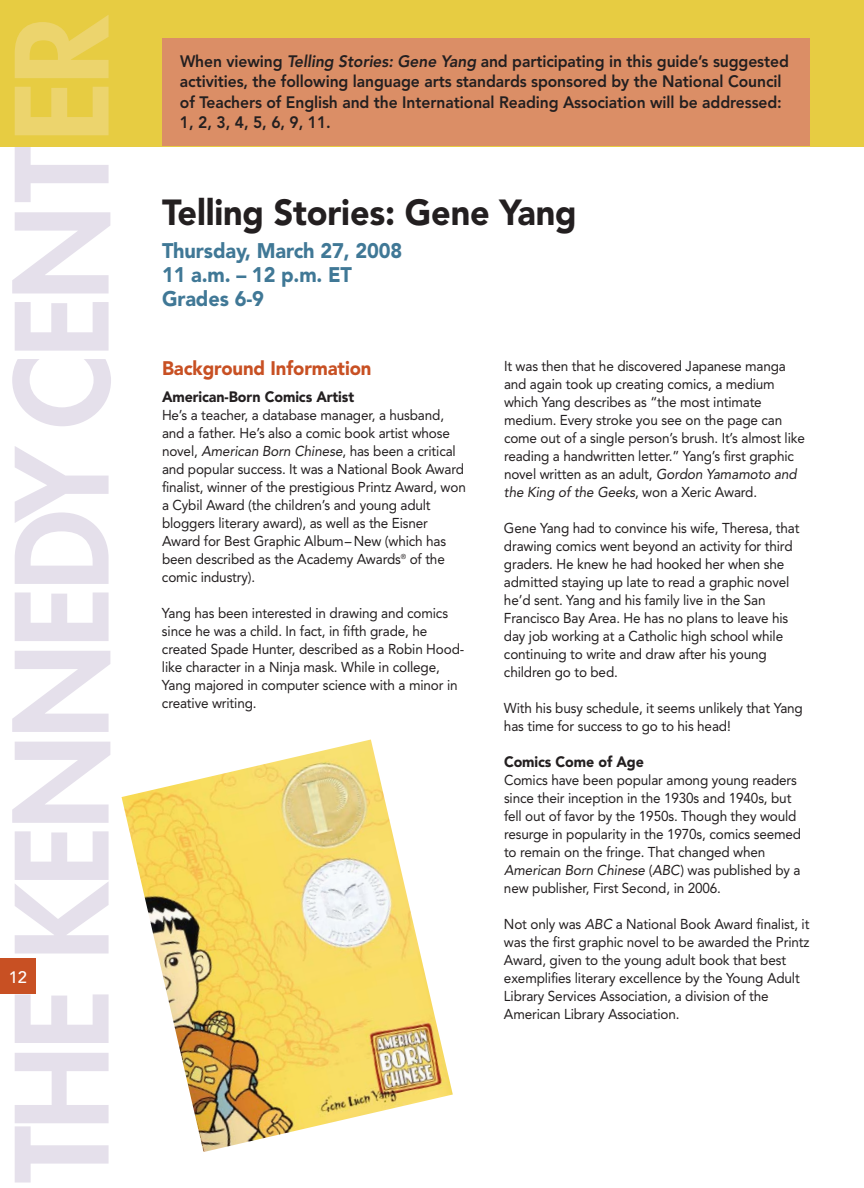
<style>
.page{position:relative;width:864px;height:1188px;background:#fff}
.page>*{position:absolute;margin:0;border:0;box-sizing:border-box;transform-origin:0 0}
.t1{font:800 124.5px "Futura";letter-spacing:-.03em;color:#e5e0eb}
.t2{font:900 36px "Avenir";letter-spacing:-.005em;color:#231f20;scale:.95 1}
.t3{font:900 21px/24px "Avenir";letter-spacing:-.005em;color:#407896;scale:.95 1}
.t4{font:900 19.5px "Avenir";letter-spacing:-.005em;color:#c85023;scale:.95 1}
.t5{font:800 16.5px/20.2px "Avenir";letter-spacing:-.005em;color:#231f20;scale:.95 1}
.t6{font:500 16.5px "Avenir";color:#fff}
.t7{font:900 15px "Avenir";letter-spacing:-.005em;color:#231f20;scale:.95 1}
.t8{font:14.25px/18px "Avenir";letter-spacing:-.01em;color:#231f20;scale:.95 1}
.s1{color:#ecd46d}
</style>
<div class="page">
<div style="left:0;top:0;width:864px;height:146px;background:#e7cc42"></div>
<div style="left:0;top:958px;width:36px;height:36px;background:#c85023"></div>
<div style="left:162px;top:38px;width:648px;height:108px;background:#db8e66"></div>
<img style="left:122px;top:740px;width:331px;height:412px">
<h1 class="t1" style="left:3px;top:1183px;width:1169px;rotate:-90deg">THE KENNEDY CENT<span class="s1">ER</span></h1>
<p class="t6" style="left:9px;top:970px;width:20px">12</p>
<p class="t5" style="left:180px;top:53px;width:642px">When viewing Telling Stories: Gene Yang and participating in this guide’s suggested activities, the following language arts standards sponsored by the National Council of Teachers of English and the International Reading Association will be addressed:<br>1, 2, 3, 4, 5, 6, 9, 11.</p>
<h2 class="t2" style="left:162px;top:198px;width:438px">Telling Stories: Gene Yang</h2>
<h3 class="t3" style="left:162px;top:241px;width:254px">Thursday, March 27, 2008<br>11 a.m. – 12 p.m. ET<br>Grades 6-9</h3>
<h3 class="t4" style="left:162px;top:360px;width:222px">Background Information</h3>
<p class="t7" style="left:162px;top:390px;width:204px">American-Born Comics Artist</p>
<p class="t8" style="left:162px;top:407px;width:321px">He’s a teacher, a database manager, a husband, and a father. He’s also a comic book artist whose novel, American Born Chinese, has been a critical and popular success. It was a National Book Award finalist, winner of the prestigious Printz Award, won a Cybil Award (the children’s and young adult bloggers literary award), as well as the Eisner Award for Best Graphic Album– New (which has been described as the Academy Awards<sup>®</sup> of the comic industry).</p>
<p class="t8" style="left:162px;top:605px;width:320px">Yang has been interested in drawing and comics since he was a child. In fact, in fifth grade, he created Spade Hunter, described as a Robin Hood&shy;like character in a Ninja mask. While in college, Yang majored in computer science with a minor in creative writing.</p>
<p class="t8" style="left:504px;top:358px;width:318px">It was then that he discovered Japanese manga and again took up creating comics, a medium which Yang describes as “the most intimate medium. Every stroke you see on the page can come out of a single person’s brush. It’s almost like reading a handwritten letter.” Yang’s first graphic novel written as an adult, Gordon Yamamoto and the King of the Geeks, won a Xeric Award.</p>
<p class="t8" style="left:504px;top:520px;width:313px">Gene Yang had to convince his wife, Theresa, that drawing comics went beyond an activity for third graders. He knew he had hooked her when she admitted staying up late to read a graphic novel he’d sent. Yang and his family live in the San Francisco Bay Area. He has no plans to leave his day job working at a Catholic high school while continuing to write and draw after his young children go to bed.</p>
<p class="t8" style="left:504px;top:700px;width:316px">With his busy schedule, it seems unlikely that Yang has time for success to go to his head!</p>
<p class="t7" style="left:504px;top:755px;width:149px">Comics Come of Age</p>
<p class="t8" style="left:504px;top:772px;width:314px">Comics have been popular among young readers since their inception in the 1930s and 1940s, but fell out of favor by the 1950s. Though they would resurge in popularity in the 1970s, comics seemed to remain on the fringe. That changed when American Born Chinese (ABC) was published by a new publisher, First Second, in 2006.</p>
<p class="t8" style="left:504px;top:916px;width:323px">Not only was ABC a National Book Award finalist, it was the first graphic novel to be awarded the Printz Award, given to the young adult book that best exemplifies literary excellence by the Young Adult Library Services Association, a division of the American Library Association.</p>
</div>
